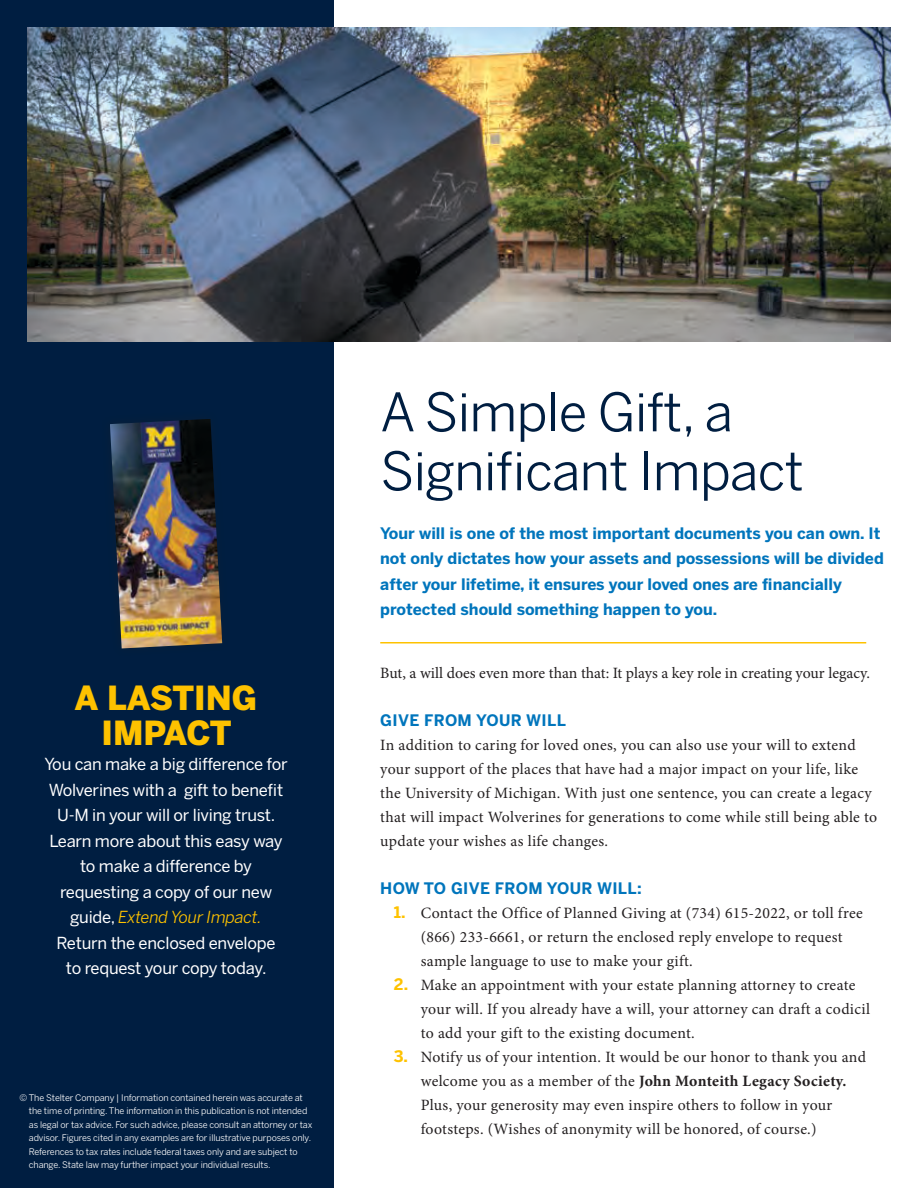
<style>
.page{position:relative;width:918px;height:1188px;background:#fff}
.page>*{position:absolute;margin:0;border:0;box-sizing:border-box;transform-origin:0 0}
.t1{font:52.5px/58.9px "Benton Sans";letter-spacing:-.015em;color:#001e41}
.UM_yellow_headline{font:900 33px/34.5px "Benton Sans";color:#fec200;text-align:center}
.t2{font:16.5px/25.5px "Benton Sans";letter-spacing:-.015em;color:#fff;text-align:center}
.UM_body_copy{font:15.75px/24px "Minion Pro";letter-spacing:.015em;color:#231f20}
.UM_intro_body_copy{font:700 15.75px/25.5px "Benton Sans";color:#0075bc}
.UM_intro_body_copy-2{font:700 15.75px "Benton Sans";letter-spacing:.02em;color:#0075bc}
.UM_Disclaimer{font:9px/13.5px "Benton Sans";letter-spacing:-.01em;color:#fff}
.s1{font-style:italic;color:#fec200}
.s2{font-family:"Benton Sans";font-weight:700;color:#fec200}
.s3{font-weight:700}
</style>
<div class="page">
<div style="left:0;top:0;width:334px;height:1188px;background:#001e41"></div>
<hr style="left:380px;top:642px;width:486px;height:2px;background:#fec200">
<img style="left:27px;top:27px;width:864px;height:315px">
<img style="left:110px;top:419px;width:112px;height:229px">
<h2 class="UM_yellow_headline" style="left:75px;top:682px;width:185px">A LASTING<br>IMPACT</h2>
<p class="t2" style="left:44px;top:751px;width:245px">You can make a big difference for<br>Wolverines with a gift to benefit<br>U-M in your will or living trust.<br>Learn more about this easy way to make a difference by requesting a copy of our new guide, <span class="s1">Extend Your Impact.<br></span>Return the enclosed envelope<br>to request your copy today.</p>
<p class="UM_Disclaimer" style="left:29px;top:1091px;width:285px;text-indent:-9px">© The Stelter Company | Information contained herein was accurate at the time of printing. The information in this publication is not intended as legal or tax advice. For such advice, please consult an attorney or tax advisor. Figures cited in any examples are for illustrative purposes only.<br>References to tax rates include federal taxes only and are subject to change. State law may further impact your individual results.</p>
<h2 class="t1" style="left:380px;top:384px;width:425px">A Simple Gift, a<br>Significant Impact</h2>
<p class="UM_intro_body_copy" style="left:380px;top:521px;width:505px">Your will is one of the most important documents you can own. It not only dictates how your assets and possessions will be divided after your lifetime, it ensures your loved ones are financially protected should something happen to you.</p>
<p class="UM_body_copy" style="left:380px;top:661px;width:491px">But, a will does even more than that: It plays a key role in creating your legacy.</p>
<h3 class="UM_intro_body_copy-2" style="left:380px;top:711px;width:187px">GIVE FROM YOUR WILL</h3>
<p class="UM_body_copy" style="left:380px;top:733px;width:499px">In addition to caring for loved ones, you can also use your will to extend your support of the places that have had a major impact on your life, like the University of Michigan. With just one sentence, you can create a legacy that will impact Wolverines for generations to come while still being able to update your wishes as life changes.</p>
<h3 class="UM_intro_body_copy-2" style="left:380px;top:879px;width:263px">HOW TO GIVE FROM YOUR WILL:</h3>
<p class="UM_body_copy" style="left:421px;top:901px;width:444px;text-indent:-27px"><span class="s2">1.</span> Contact the Office of Planned Giving at (734) 615-2022, or toll free (866) 233-6661, or return the enclosed reply envelope to request sample language to use to make your gift.</p>
<p class="UM_body_copy" style="left:421px;top:973px;width:451px;text-indent:-27px"><span class="s2">2.</span> Make an appointment with your estate planning attorney to create your will. If you already have a will, your attorney can draft a codicil to add your gift to the existing document.</p>
<p class="UM_body_copy" style="left:421px;top:1045px;width:447px;text-indent:-27px"><span class="s2">3.</span> Notify us of your intention. It would be our honor to thank you and welcome you as a member of the <span class="s3">John Monteith Legacy Society.<br></span>Plus, your generosity may even inspire others to follow in your footsteps. (Wishes of anonymity will be honored, of course.)</p>
</div>
